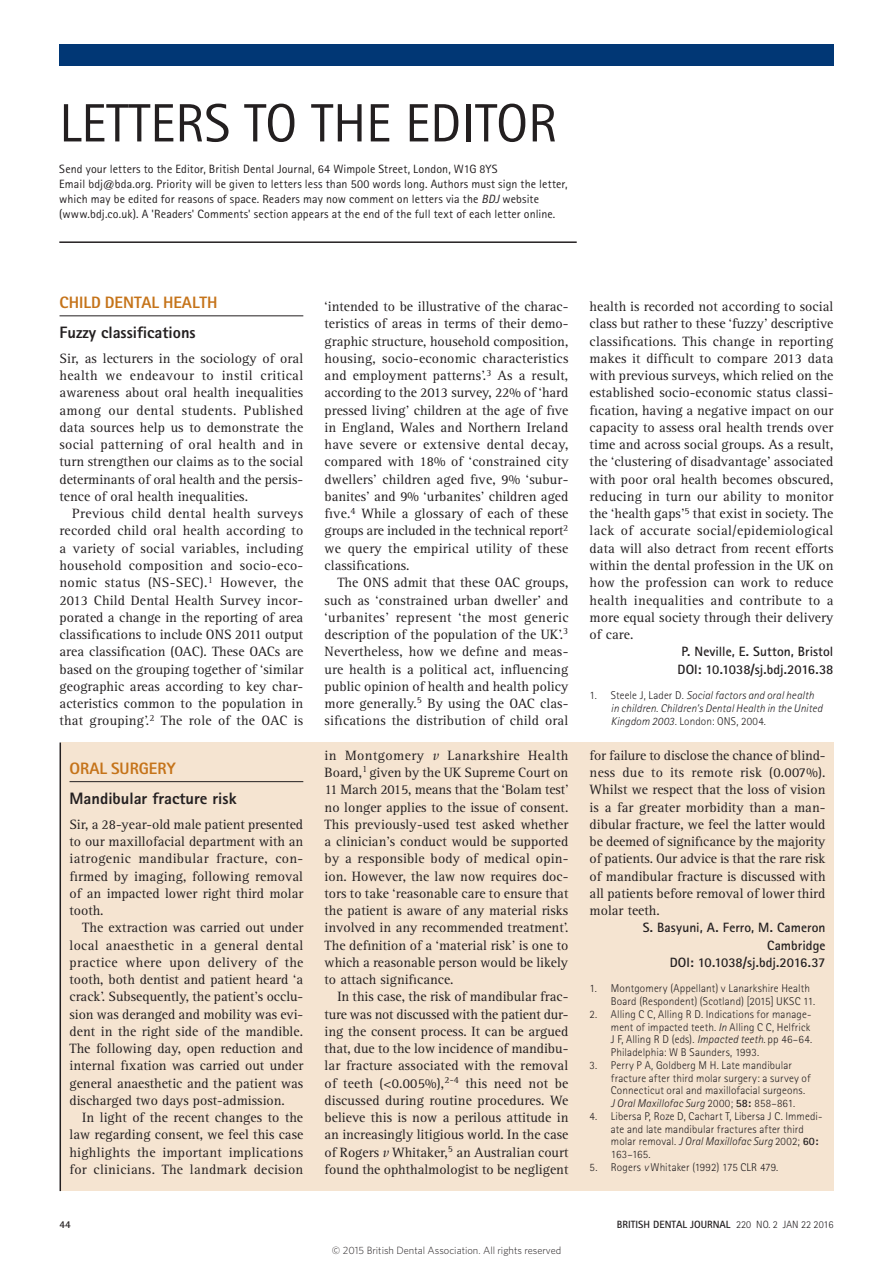
<style>
.page{position:relative;width:893px;height:1263px;background:#fff}
.page>*{position:absolute;margin:0;border:0;box-sizing:border-box;transform-origin:0 0}
.t1{font:54px "Rotis Sans Serif Std";color:#231f20}
.letters___crosshead{font:800 16.5px "Rotis Sans Serif Std";color:#231f20}
.letters___heading{font:800 16.5px "Rotis Sans Serif Std";color:#c57319}
.body_9_3pt{font:13.95px/17.2px "Rotis Serif Std";letter-spacing:.005em;color:#231f20;text-align:justify}
.body_fullout_9_3pt{font:13.95px/17.2px "Rotis Serif Std";color:#231f20;text-align:justify}
.letters___authors{font:700 13.5px/17.2px "Rotis Sans Serif Std";color:#231f20;text-align:right}
.t2{font:12px/15px "Rotis Sans Serif Std";letter-spacing:.01em;color:#231f20}
.references{font:300 11.25px/12.8px "Rotis Sans Serif Std";letter-spacing:.01em;color:#231f20}
.references-2{font:italic 300 11.25px/12.8px "Rotis Sans Serif Std";letter-spacing:.005em;color:#231f20}
.t3{font:300 10.5px "Whitney";color:#231f20}
.page_footer{font:700 10.5px "Rotis Sans Serif Std";color:#231f20}
.s1{font-style:italic}
.s2{font-style:normal}
.s3{font-weight:700}
.s4{font-weight:300}
</style>
<div class="page">
<div style="left:59px;top:45px;width:774px;height:21px;background:#013775"></div>
<hr style="left:59px;top:241px;width:518px;height:2px;background:#231f20">
<hr style="left:60px;top:315px;width:243px;height:1px;background:#231f20">
<div style="left:61px;top:742px;width:772px;height:449px;background:#f5e4d1"></div>
<hr style="left:60px;top:742px;width:1px;height:449px;background:#231f20">
<hr style="left:70px;top:781px;width:233px;height:1px;background:#231f20">
<h1 class="t1" style="left:59px;top:91px;width:499px">LETTERS TO THE EDITOR</h1>
<p class="t2" style="left:59px;top:162px;width:510px">Send your letters to the Editor, British Dental Journal, 64 Wimpole Street, London, W1G 8YS<br>Email bdj@bda.org. Priority will be given to letters less than 500 words long. Authors must sign the letter, which may be edited for reasons of space. Readers may now comment on letters via the <span class="s1">BDJ</span> website (www.bdj.co.uk). A 'Readers' Comments' section appears at the end of the full text of each letter online.</p>
<p class="letters___heading" style="left:60px;top:292px;width:159px">CHILD DENTAL HEALTH</p>
<p class="letters___crosshead" style="left:60px;top:322px;width:138px">Fuzzy classifications</p>
<p class="body_fullout_9_3pt" style="left:60px;top:350px;width:245px">Sir, as lecturers in the sociology of oral health we endeavour to instil critical awareness about oral health inequalities among our dental students. Published data sources help us to demonstrate the social patterning of oral health and in turn strengthen our claims as to the social determinants of oral health and the persis&shy;tence of oral health inequalities.</p>
<p class="body_9_3pt" style="left:60px;top:505px;width:245px;text-indent:13px">Previous child dental health surveys recorded child oral health according to a variety of social variables, including household composition and socio-eco&shy;nomic status (NS-SEC).<sup>1</sup> However, the 2013 Child Dental Health Survey incor&shy;porated a change in the reporting of area classifications to include ONS 2011 output area classification (OAC). These OACs are based on the grouping together of ‘similar geographic areas according to key char&shy;acteristics common to the population in that grouping’.<sup>2</sup> The role of the OAC is</p>
<p class="letters___heading" style="left:70px;top:758px;width:107px">ORAL SURGERY</p>
<p class="letters___crosshead" style="left:70px;top:788px;width:169px">Mandibular fracture risk</p>
<p class="body_fullout_9_3pt" style="left:70px;top:816px;width:235px">Sir, a 28-year-old male patient presented to our maxillofacial department with an iatrogenic mandibular fracture, con&shy;firmed by imaging, following removal of an impacted lower right third molar tooth.</p>
<p class="body_9_3pt" style="left:70px;top:919px;width:235px;text-indent:13px">The extraction was carried out under local anaesthetic in a general dental practice where upon delivery of the tooth, both dentist and patient heard ‘a crack’. Subsequently, the patient’s occlu&shy;sion was deranged and mobility was evi&shy;dent in the right side of the mandible.<br>The following day, open reduction and internal fixation was carried out under general anaesthetic and the patient was discharged two days post-admission.</p>
<p class="body_9_3pt" style="left:70px;top:1109px;width:235px;text-indent:13px">In light of the recent changes to the law regarding consent, we feel this case highlights the important implications for clinicians. The landmark decision</p>
<p class="body_9_3pt" style="left:325px;top:298px;width:245px">‘intended to be illustrative of the charac&shy;teristics of areas in terms of their demo&shy;graphic structure, household composition, housing, socio-economic characteristics and employment patterns’.<sup>3</sup> As a result, according to the 2013 survey, 22% of ‘hard pressed living’ children at the age of five in England, Wales and Northern Ireland have severe or extensive dental decay, compared with 18% of ‘constrained city dwellers’ children aged five, 9% ‘subur&shy;banites’ and 9% ‘urbanites’ children aged five.<sup>4</sup> While a glossary of each of these groups are included in the technical report<sup>2 </sup>we query the empirical utility of these classifications.</p>
<p class="body_9_3pt" style="left:325px;top:574px;width:245px;text-indent:13px">The ONS admit that these OAC groups, such as ‘constrained urban dweller’ and ‘urbanites’ represent ‘the most generic description of the population of the UK’.<sup>3<br></sup>Nevertheless, how we define and meas&shy;ure health is a political act, influencing public opinion of health and health policy more generally.<sup>5</sup> By using the OAC clas&shy;sifications the distribution of child oral</p>
<p class="body_9_3pt" style="left:325px;top:747px;width:245px">in Montgomery <span class="s1">v</span> Lanarkshire Health Board,<sup>1</sup> given by the UK Supreme Court on 11 March 2015, means that the ‘Bolam test’ no longer applies to the issue of consent.<br>This previously-used test asked whether a clinician’s conduct would be supported by a responsible body of medical opin&shy;ion. However, the law now requires doc&shy;tors to take ‘reasonable care to ensure that the patient is aware of any material risks involved in any recommended treatment’.<br>The definition of a ‘material risk’ is one to which a reasonable person would be likely to attach significance.</p>
<p class="body_9_3pt" style="left:325px;top:988px;width:245px;text-indent:13px">In this case, the risk of mandibular frac&shy;ture was not discussed with the patient dur&shy;ing the consent process. It can be argued that, due to the low incidence of mandibu&shy;lar fracture associated with the removal of teeth (&lt;0.005%),<sup>2-4</sup> this need not be discussed during routine procedures. We believe this is now a perilous attitude in an increasingly litigious world. In the case of Rogers <span class="s1">v</span> Whitaker,<sup>5</sup> an Australian court found the ophthalmologist to be negligent</p>
<p class="body_9_3pt" style="left:590px;top:298px;width:245px">health is recorded not according to social class but rather to these ‘fuzzy’ descriptive classifications. This change in reporting makes it difficult to compare 2013 data with previous surveys, which relied on the established socio-economic status classi&shy;fication, having a negative impact on our capacity to assess oral health trends over time and across social groups. As a result, the ‘clustering of disadvantage’ associated with poor oral health becomes obscured, reducing in turn our ability to monitor the ‘health gaps’<sup>5</sup> that exist in society. The lack of accurate social/epidemiological data will also detract from recent efforts within the dental profession in the UK on how the profession can work to reduce health inequalities and contribute to a more equal society through their delivery of care.</p>
<p class="letters___authors" style="left:682px;top:643px;width:153px">P. Neville, E. Sutton, Bristol</p>
<p class="letters___authors" style="left:677px;top:660px;width:157px">DOI: 10.1038/sj.bdj.2016.38</p>
<p class="references-2" style="left:611px;top:689px;width:213px;text-indent:-21px"><span class="s2">1. Steele J, Lader D.</span> Social factors and oral health in children. Children’s Dental Health in the United<br>Kingdom 2003. <span class="s2">London: ONS, 2004.</span></p>
<p class="body_9_3pt" style="left:590px;top:747px;width:237px">for failure to disclose the chance of blind&shy;ness due to its remote risk (0.007%).<br>Whilst we respect that the loss of vision is a far greater morbidity than a man&shy;dibular fracture, we feel the latter would be deemed of significance by the majority of patients. Our advice is that the rare risk of mandibular fracture is discussed with all patients before removal of lower third molar teeth.</p>
<p class="letters___authors" style="left:643px;top:919px;width:184px">S. Basyuni, A. Ferro, M. Cameron<br>Cambridge</p>
<p class="letters___authors" style="left:670px;top:953px;width:157px">DOI: 10.1038/sj.bdj.2016.37</p>
<p class="references" style="left:611px;top:982px;width:206px;text-indent:-21px">1. Montgomery (Appellant) v Lanarkshire Health<br>Board (Respondent) (Scotland) [2015] UKSC 11.</p>
<p class="references" style="left:611px;top:1008px;width:203px;text-indent:-21px">2. Alling C C, Alling R D. Indications for manage&shy;ment of impacted teeth. <span class="s1">In</span> Alling C C, Helfrick J F, Alling R D (eds). <span class="s1">Impacted teeth.</span> pp 46–64.<br>Philadelphia: W B Saunders, 1993.</p>
<p class="references" style="left:611px;top:1059px;width:201px;text-indent:-21px">3. Perry P A, Goldberg M H. Late mandibular fracture after third molar surgery: a survey of Connecticut oral and maxillofacial surgeons.<br><span class="s1">J Oral Maxillofac Surg</span> 2000; <span class="s3">58:</span> 858–861.</p>
<p class="references" style="left:611px;top:1110px;width:213px;text-indent:-21px">4. Libersa P, Roze D, Cachart T, Libersa J C. Immedi&shy;ate and late mandibular fractures after third molar removal. <span class="s1">J Oral Maxillofac Surg</span> 2002; <span class="s3">60:<br></span>163–165.</p>
<p class="references" style="left:590px;top:1161px;width:190px">5. Rogers <span class="s1">v</span> Whitaker (1992) 175 CLR 479.</p>
<p class="page_footer" style="left:60px;top:1217px;width:13px">44</p>
<p class="page_footer" style="left:617px;top:1217px;width:218px">BRITISH DENTAL JOURNAL <span class="s4">220 NO. 2 JAN 22 2016</span></p>
<p class="t3" style="left:332px;top:1243px;width:231px">© 2015 British Dental Association. All rights reserved</p>
</div>
